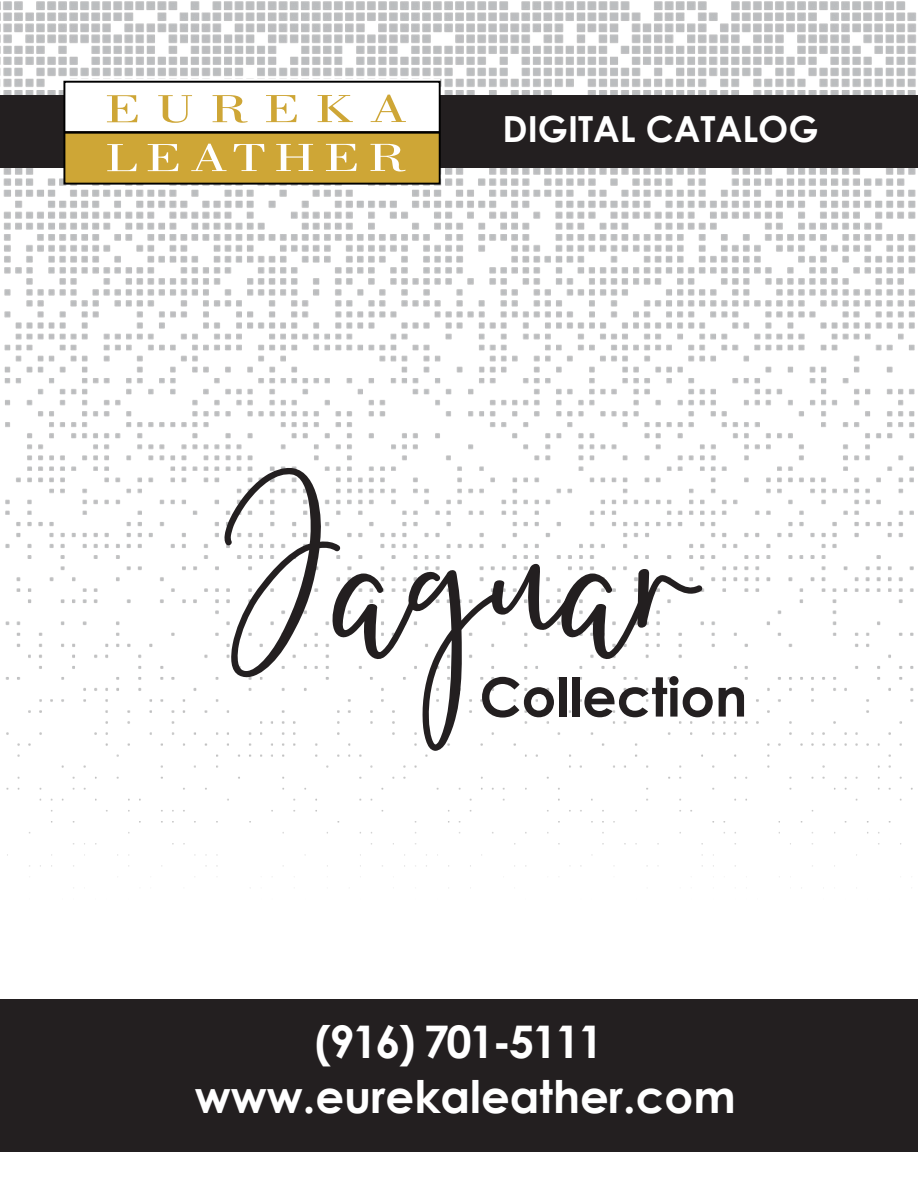
<style>
.page{position:relative;width:918px;height:1188px;background:#fff}
.page>*{position:absolute;margin:0;border:0;box-sizing:border-box;transform-origin:0 0}
.t1{font:150px "Bettany Anastasya";color:#231f20}
.t2{font:700 54px "Century Gothic";color:#231f20}
.t3{font:700 45px/54.9px "Century Gothic";color:#fff;text-align:center}
.t4{font:40.5px "Bodoni";letter-spacing:.15em;color:#fff;scale:1.43 1}
.t5{font:40.5px "Bodoni";letter-spacing:.27em;color:#cea636;scale:1.43 1}
.t6{font:700 36px "Century Gothic";color:#fff}
</style>
<div class="page">
<img style="left:0;top:1px;width:918px;height:1151px">
<div style="left:0;top:95px;width:918px;height:72px;background:#231f20"></div>
<div style="left:65px;top:79px;width:374px;height:51px;background:#fff"></div>
<div style="left:64px;top:133px;width:376px;height:51px;background:#cea636"></div>
<div style="left:63px;top:81px;width:378px;height:104px;border:2px solid #000"></div>
<hr style="left:64px;top:132px;width:376px;height:2px;background:#000">
<div style="left:0;top:999px;width:918px;height:152px;background:#231f20"></div>
<p class="t5" style="left:105px;top:86px;width:213px">EUREKA</p>
<p class="t4" style="left:105px;top:135px;width:212px">LEATHER</p>
<p class="t6" style="left:503px;top:102px;width:318px">DIGITAL CATALOG</p>
<p class="t1" style="left:227px;top:492px;width:479px">Jaguar</p>
<p class="t2" style="left:480px;top:656px;width:269px">Collection</p>
<p class="t3" style="left:195px;top:1012px;width:542px">(916) 701-5111 www.eurekaleather.com</p>
</div>
